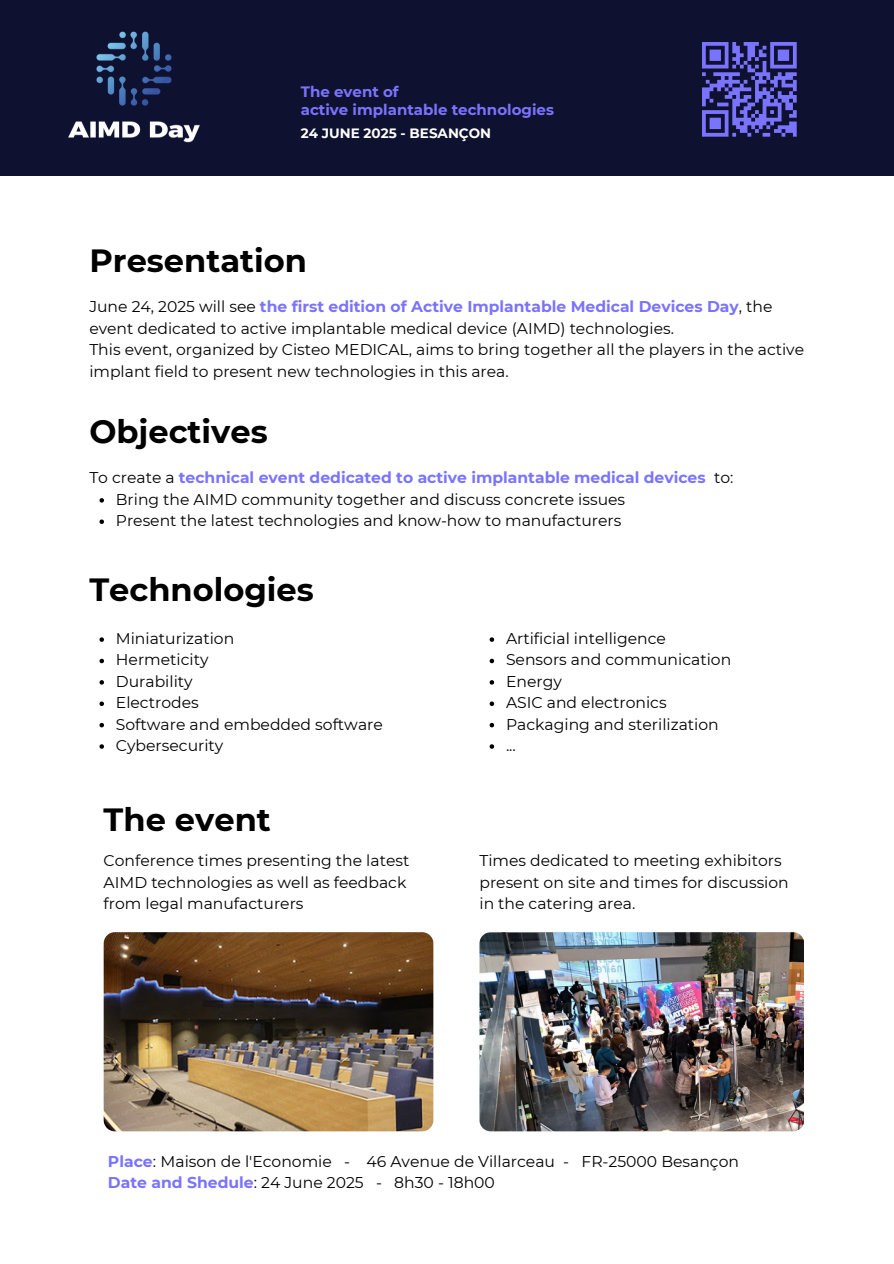
<style>
.page{position:relative;width:894px;height:1264px;background:#fff}
.page>*{position:absolute;margin:0;border:0;box-sizing:border-box;transform-origin:0 0}
.t1{font:700 32.1px "Montserrat";color:#000}
.t2{font:15.6px/21.3px "Montserrat";color:#000}
.t3{font:700 15.6px "Montserrat";color:#7a73ff}
.t4{font:700 15px/18px "Montserrat";color:#7a73ff}
.t5{font:700 13.5px "Montserrat";color:#fff}
.s1{font-weight:700;color:#7a73ff}
.s2{font-weight:400;color:#000}
</style>
<div class="page">
<img style="left:479px;top:932px;width:324px;height:199px;border-radius:11px">
<img style="left:104px;top:932px;width:329px;height:199px;border-radius:11px">
<div style="left:0;top:0;width:893px;height:176px;background:#0f1130"></div>
<img style="left:68px;top:31px;width:132px;height:111px">
<svg style="left:99px;top:498px;width:5px;height:4px"></svg>
<svg style="left:99px;top:519px;width:5px;height:5px"></svg>
<svg style="left:99px;top:637px;width:5px;height:5px"></svg>
<svg style="left:99px;top:658px;width:5px;height:5px"></svg>
<svg style="left:99px;top:680px;width:5px;height:4px"></svg>
<svg style="left:99px;top:701px;width:5px;height:5px"></svg>
<svg style="left:99px;top:723px;width:5px;height:4px"></svg>
<svg style="left:99px;top:744px;width:5px;height:4px"></svg>
<svg style="left:489px;top:637px;width:5px;height:5px"></svg>
<svg style="left:489px;top:658px;width:5px;height:5px"></svg>
<svg style="left:489px;top:680px;width:5px;height:4px"></svg>
<svg style="left:489px;top:701px;width:5px;height:5px"></svg>
<svg style="left:489px;top:723px;width:5px;height:4px"></svg>
<svg style="left:489px;top:744px;width:5px;height:4px"></svg>
<svg style="left:702px;top:42px;width:94px;height:95px"></svg>
<p class="t4" style="left:301px;top:82px;width:255px">The event of<br>active implantable technologies</p>
<h2 class="t5" style="left:301px;top:125px;width:192px">24 JUNE 2025 - BESANÇON</h2>
<p class="t1" style="left:89px;top:241px;width:219px">Presentation</p>
<p class="t2" style="left:89px;top:296px;width:716px">June 24, 2025 will see <span class="s1">the first edition of Active Implantable Medical Devices Day</span>, the event dedicated to active implantable medical device (AIMD) technologies.<br>This event, organized by Cisteo MEDICAL, aims to bring together all the players in the active implant field to present new technologies in this area.</p>
<h1 class="t1" style="left:89px;top:412px;width:180px">Objectives</h1>
<h3 class="t3" style="left:89px;top:468px;width:617px"><span class="s2">To create a</span> technical event dedicated to active implantable medical devices</h3>
<h1 class="t2" style="left:714px;top:467px;width:21px">to:</h1>
<h1 class="t2" style="left:116px;top:488px;width:510px">Bring the AIMD community together and discuss concrete issues<br>Present the latest technologies and know-how to manufacturers</h1>
<h3 class="t1" style="left:89px;top:569px;width:226px">Technologies</h3>
<p class="t2" style="left:116px;top:628px;width:120px">Miniaturization</p>
<p class="t2" style="left:116px;top:649px;width:94px">Hermeticity</p>
<h1 class="t2" style="left:116px;top:670px;width:78px">Durability</h1>
<p class="t2" style="left:116px;top:692px;width:84px">Electrodes</p>
<p class="t2" style="left:116px;top:713px;width:268px">Software and embedded software</p>
<p class="t2" style="left:116px;top:734px;width:109px">Cybersecurity</p>
<p class="t1" style="left:104px;top:800px;width:169px">The event</p>
<p class="t2" style="left:104px;top:850px;width:307px">Conference times presenting the latest<br>AIMD technologies as well as feedback from legal manufacturers</p>
<p class="t2" style="left:506px;top:628px;width:161px">Artificial intelligence</p>
<p class="t2" style="left:506px;top:649px;width:227px">Sensors and communication</p>
<p class="t2" style="left:506px;top:670px;width:57px">Energy</p>
<p class="t2" style="left:506px;top:692px;width:162px">ASIC and electronics</p>
<p class="t2" style="left:506px;top:713px;width:214px">Packaging and sterilization</p>
<p class="t2" style="left:506px;top:734px;width:11px">...</p>
<p class="t2" style="left:479px;top:850px;width:311px">Times dedicated to meeting exhibitors present on site and times for discussion in the catering area.</p>
<h1 class="t2" style="left:108px;top:1150px;width:632px"><span class="s1">Place</span>: Maison de l'Economie - 46 Avenue de Villarceau - FR-25000 Besançon<br><span class="s1">Date and Shedule</span>: 24 June 2025 - 8h30 - 18h00</h1>
</div>
